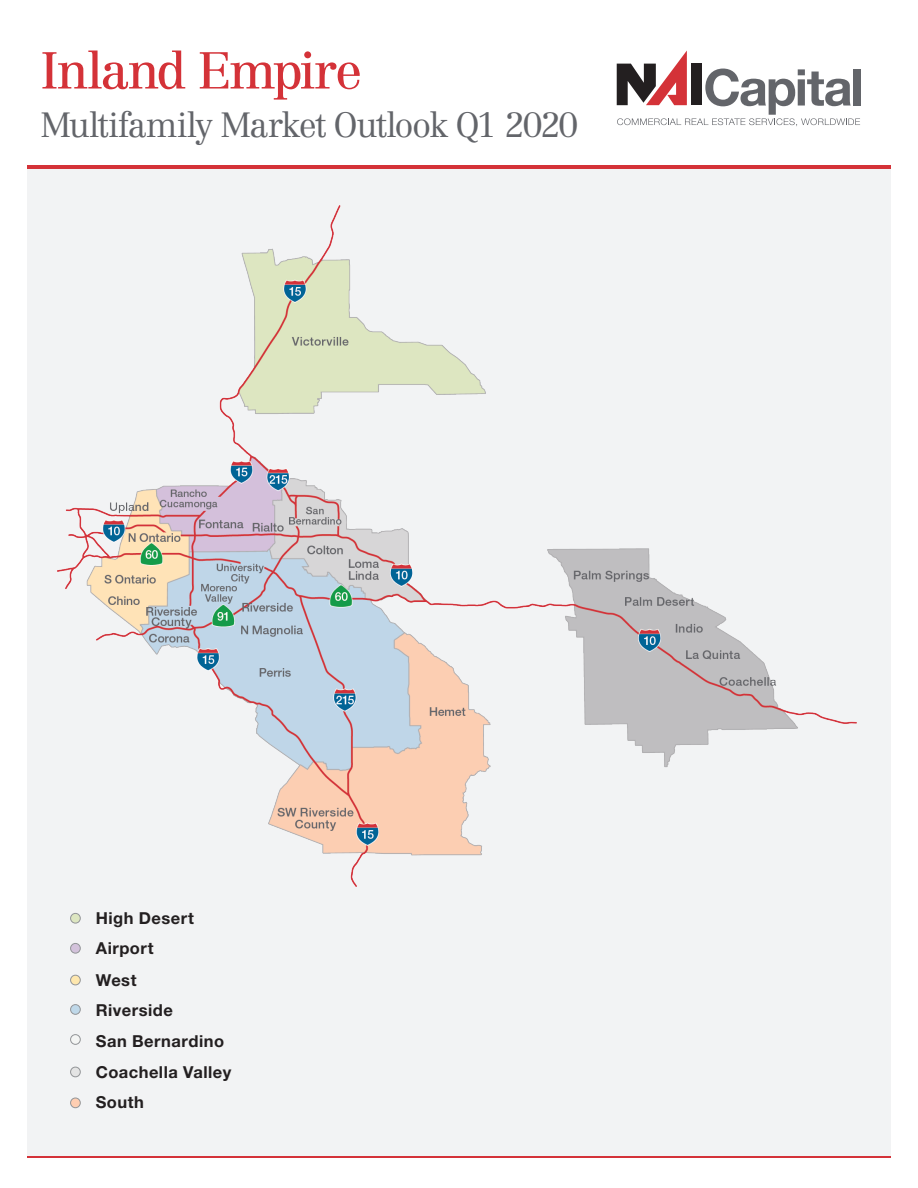
<style>
.page{position:relative;width:918px;height:1188px;background:#fff}
.page>*{position:absolute;margin:0;border:0;box-sizing:border-box;transform-origin:0 0}
.t1{font:51px "Centennial LT Std";letter-spacing:-.045em;color:#d43238}
.t2{font:300 34.5px "Centennial LT Std";letter-spacing:-.045em;color:#63656a}
.t3{font:700 16.5px "Helvetica Neue";letter-spacing:.03em;color:#231f20}
</style>
<div class="page">
<hr style="left:27px;top:165px;width:864px;height:4px;background:#d43238">
<div style="left:854px;top:69px;width:7px;height:37px;background:#63656a"></div>
<svg style="left:617px;top:51px;width:243px;height:75px"></svg>
<hr style="left:27px;top:1156px;width:864px;height:2px;background:#d43238">
<div style="left:27px;top:169px;width:864px;height:987px;background:#f2f3f4"></div>
<img style="left:58px;top:205px;width:798px;height:682px">
<div style="left:71px;top:1005px;width:9px;height:9px;background:#bfd8e9;border-radius:50%"></div>
<div style="left:70px;top:1004px;width:11px;height:11px;border:1px solid #939598;border-radius:50%"></div>
<div style="left:71px;top:913px;width:9px;height:10px;background:#dde6c1;border-radius:50%"></div>
<div style="left:70px;top:913px;width:11px;height:10px;border:1px solid #939598;border-radius:50%"></div>
<div style="left:71px;top:943px;width:9px;height:10px;background:#d3c2db;border-radius:50%"></div>
<div style="left:70px;top:943px;width:11px;height:11px;border:1px solid #939598;border-radius:50%"></div>
<div style="left:71px;top:975px;width:9px;height:10px;background:#fee7ae;border-radius:50%"></div>
<div style="left:70px;top:975px;width:11px;height:10px;border:1px solid #939598;border-radius:50%"></div>
<div style="left:71px;top:1067px;width:9px;height:10px;background:#e4e4e4;border-radius:50%"></div>
<div style="left:70px;top:1067px;width:11px;height:10px;border:1px solid #939598;border-radius:50%"></div>
<div style="left:70px;top:1034px;width:11px;height:11px;border:1px solid #939598;border-radius:50%"></div>
<div style="left:71px;top:1098px;width:9px;height:10px;background:#ffceb2;border-radius:50%"></div>
<div style="left:70px;top:1098px;width:11px;height:10px;border:1px solid #939598;border-radius:50%"></div>
<h1 class="t1" style="left:40px;top:40px;width:324px">Inland Empire</h1>
<h2 class="t2" style="left:40px;top:104px;width:540px">Multifamily Market Outlook Q1 2020</h2>
<p class="t3" style="left:96px;top:908px;width:100px">High Desert</p>
<p class="t3" style="left:96px;top:938px;width:59px">Airport</p>
<p class="t3" style="left:96px;top:970px;width:42px">West</p>
<p class="t3" style="left:96px;top:1000px;width:79px">Riverside</p>
<p class="t3" style="left:96px;top:1031px;width:130px">San Bernardino</p>
<p class="t3" style="left:96px;top:1061px;width:137px">Coachella Valley</p>
<p class="t3" style="left:96px;top:1092px;width:50px">South</p>
</div>
